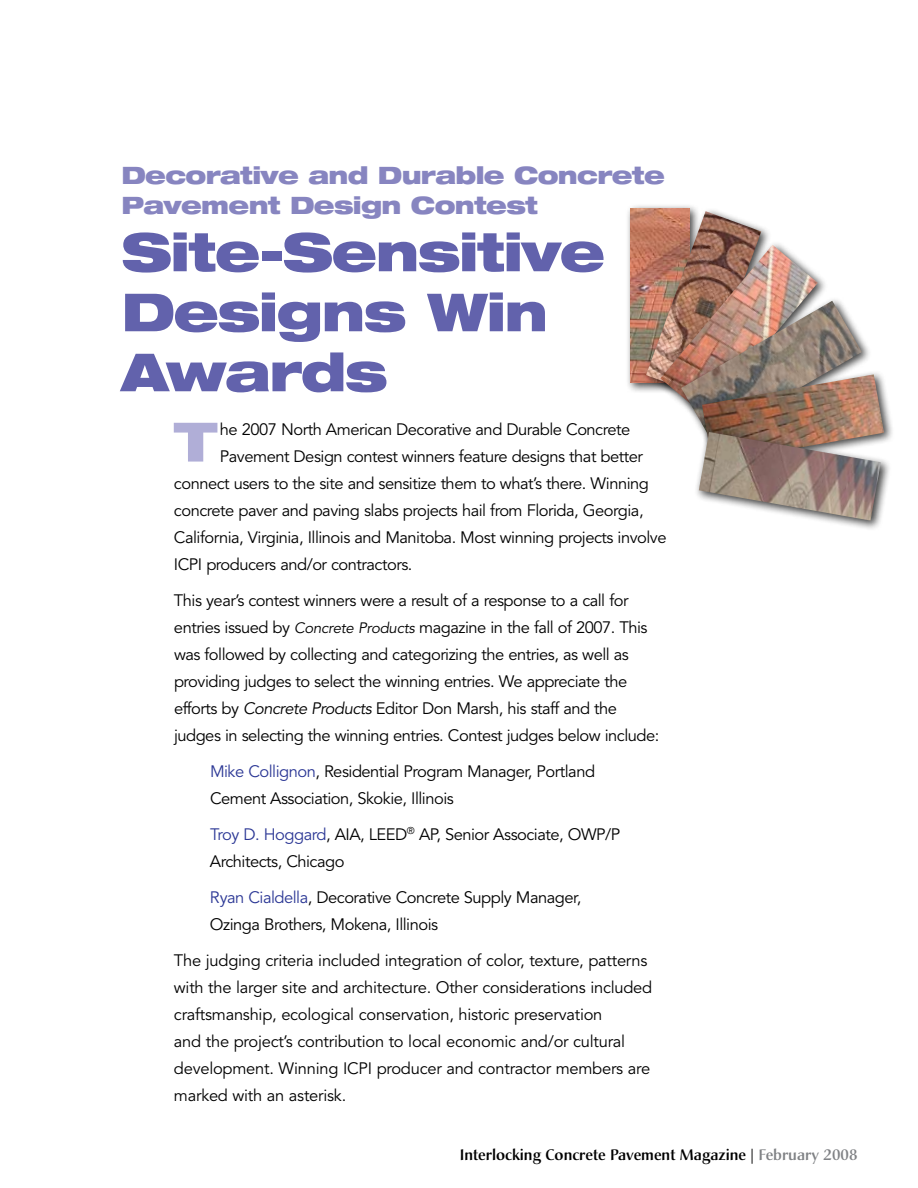
<style>
.page{position:relative;width:918px;height:1188px;background:#fff}
.page>*{position:absolute;margin:0;border:0;box-sizing:border-box;transform-origin:0 0}
.t1{font:900 expanded 54.3px "Helvetica Neue";color:#b0aed7}
.t2{font:900 expanded 52.5px/60px "Helvetica Neue";letter-spacing:-.03em;color:#6262ac}
.t3{font:900 expanded 24px/30px "Helvetica Neue";letter-spacing:-.03em;color:#8785c0}
.t4{font:16.5px/27px "Avenir";letter-spacing:-.03em;color:#000}
.t5{font:500 15px "Christiana";color:#000}
.s1{font-style:italic;font-size:15px}
.s2{font-style:italic}
.s3{color:#2b3795}
.s4{color:#808285}
</style>
<div class="page">
<div style="left:625px;top:203px;width:82px;height:197px;background:#000;opacity:.75"></div>
<img style="left:630px;top:208px;width:11px;height:174px">
<div style="left:641px;top:206px;width:138px;height:207px;background:#000;opacity:.75"></div>
<img style="left:646px;top:211px;width:115px;height:184px">
<div style="left:655px;top:240px;width:180px;height:194px;background:#000;opacity:.75"></div>
<img style="left:660px;top:245px;width:158px;height:171px">
<div style="left:676px;top:296px;width:203px;height:160px;background:#000;opacity:.75"></div>
<img style="left:681px;top:301px;width:181px;height:138px">
<div style="left:697px;top:369px;width:205px;height:111px;background:#000;opacity:.75"></div>
<img style="left:702px;top:374px;width:182px;height:53px">
<div style="left:694px;top:427px;width:205px;height:111px;background:#000;opacity:.75"></div>
<img style="left:699px;top:432px;width:182px;height:89px">
<h3 class="t3" style="left:122px;top:159px;width:545px">Decorative and Durable Concrete<br>Pavement Design Contest</h3>
<h2 class="t2" style="left:122px;top:220px;width:485px">Site-Sensitive<br>Designs Win<br>Awards</h2>
<h1 class="t1" style="left:174px;top:407px;width:45px">T</h1>
<p class="t4" style="left:220px;top:416px;width:412px">he 2007 North American Decorative and Durable Concrete</p>
<p class="t4" style="left:220px;top:443px;width:425px">Pavement Design contest winners feature designs that better</p>
<p class="t4" style="left:174px;top:470px;width:477px">connect users to the site and sensitize them to what’s there. Winning</p>
<p class="t4" style="left:174px;top:497px;width:471px">concrete paver and paving slabs projects hail from Florida, Georgia,</p>
<p class="t4" style="left:174px;top:524px;width:494px">California, Virginia, Illinois and Manitoba. Most winning projects involve</p>
<p class="t4" style="left:174px;top:551px;width:240px">ICPI producers and/or contractors.</p>
<p class="t4" style="left:174px;top:587px;width:487px">This year’s contest winners were a result of a response to a call for entries issued by <span class="s1">Concrete Products</span> magazine in the fall of 2007. This was followed by collecting and categorizing the entries, as well as providing judges to select the winning entries. We appreciate the efforts by <span class="s2">Concrete Products</span> Editor Don Marsh, his staff and the judges in selecting the winning entries. Contest judges below include:</p>
<p class="t4" style="left:210px;top:758px;width:387px"><span class="s3">Mike Collignon</span>, Residential Program Manager, Portland<br>Cement Association, Skokie, Illinois</p>
<p class="t4" style="left:210px;top:821px;width:412px"><span class="s3">Troy D. Hoggard</span>, AIA, LEED<sup>®</sup> AP, Senior Associate, OWP/P<br>Architects, Chicago</p>
<p class="t4" style="left:210px;top:884px;width:373px"><span class="s3">Ryan Cialdella</span>, Decorative Concrete Supply Manager,<br>Ozinga Brothers, Mokena, Illinois</p>
<p class="t4" style="left:174px;top:947px;width:480px">The judging criteria included integration of color, texture, patterns with the larger site and architecture. Other considerations included craftsmanship, ecological conservation, historic preservation<br>and the project’s contribution to local economic and/or cultural development. Winning ICPI producer and contractor members are marked with an asterisk.</p>
<p class="t5" style="left:460px;top:1146px;width:399px">Interlocking Concrete Pavement Magazine | <span class="s4">February 2008</span></p>
</div>
